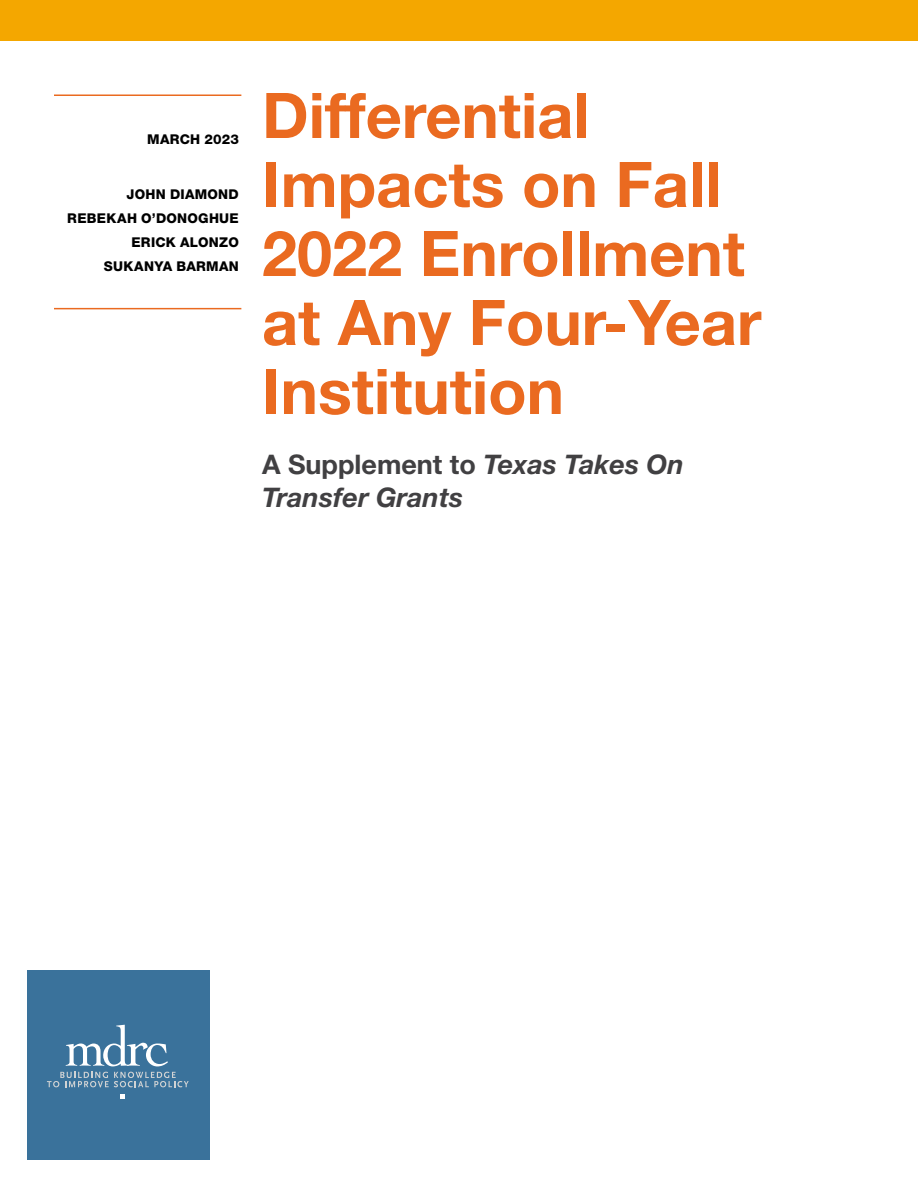
<style>
.page{position:relative;width:918px;height:1188px;background:#fff}
.page>*{position:absolute;margin:0;border:0;box-sizing:border-box;transform-origin:0 0}
.Brief_Title{font:700 63px/69px "Helvetica Neue LT Std";color:#ea6a20}
.Brief_Subtitle{font:italic 700 27px/33px "Helvetica Neue LT Std";color:#414042}
.Authors{font:800 13.5px/24px "Helvetica Neue LT Std";letter-spacing:.02em;color:#000;text-align:right}
.Date{font:800 13.5px "Helvetica Neue LT Std";letter-spacing:.015em;color:#000}
.s1{font-style:normal}
</style>
<div class="page">
<div style="left:27px;top:970px;width:182px;height:190px;background:#3a729b"></div>
<svg style="left:66px;top:1025px;width:102px;height:41px"></svg>
<svg style="left:47px;top:1072px;width:142px;height:15px"></svg>
<svg style="left:121px;top:1094px;width:4px;height:5px"></svg>
<div style="left:0;top:0;width:918px;height:40px;background:#f4a700"></div>
<hr style="left:54px;top:94px;width:187px;height:2px;background:#ea6a20">
<hr style="left:54px;top:308px;width:187px;height:1px;background:#ea6a20">
<p class="Date" style="left:147px;top:131px;width:93px">MARCH 2023</p>
<p class="Authors" style="left:67px;top:182px;width:173px">JOHN DIAMOND<br>REBEKAH O’DONOGHUE<br>ERICK ALONZO<br>SUKANYA BARMAN</p>
<p class="Brief_Title" style="left:262px;top:80px;width:501px">Differential<br>Impacts on Fall<br>2022 Enrollment at Any Four-Year<br>Institution</p>
<p class="Brief_Subtitle" style="left:262px;top:447px;width:424px"><span class="s1">A Supplement to</span> Texas Takes On<br>Transfer Grants</p>
</div>
